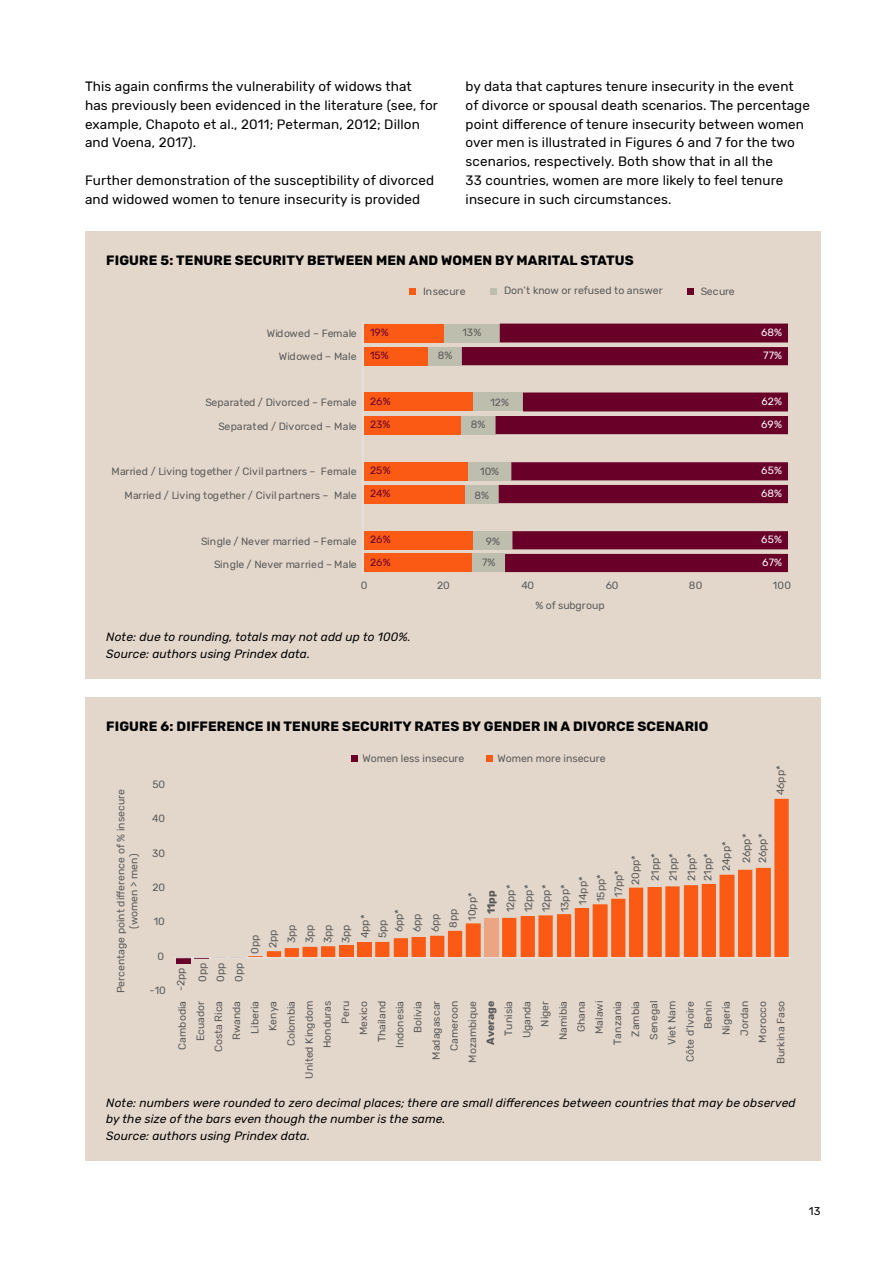
<style>
.page{position:relative;width:893px;height:1263px;background:#fff}
.page>*{position:absolute;margin:0;border:0;box-sizing:border-box;transform-origin:0 0}
.t1{font:13.5px/18.8px "Rubik";letter-spacing:.01em;color:#000}
.t2{font:700 13.5px "Rubik";letter-spacing:.01em;color:#000}
.t3{font:italic 12px/16.5px "Rubik";letter-spacing:.01em;color:#000}
.t4{font:11.25px "Rubik";color:#000}
.t5{font:10.5px/18.1px "Rubik";color:#595959}
.t6{font:10.5px "Rubik";letter-spacing:.025em;color:#595959}
.t7{font:10.5px "Rubik";letter-spacing:.01em;color:#690028}
.t8{font:10.5px "Rubik";letter-spacing:.01em;color:#fff}
.t9{font:10.5px "Rubik";letter-spacing:.02em;color:#595959}
.t10{font:700 10.5px "Rubik";color:#595959}
</style>
<div class="page">
<div style="left:85px;top:231px;width:736px;height:448px;background:#e3d7cb"></div>
<div style="left:364px;top:324px;width:80px;height:18px;background:#fa5a14"></div>
<div style="left:364px;top:347px;width:64px;height:18px;background:#fa5a14"></div>
<div style="left:364px;top:392px;width:109px;height:19px;background:#fa5a14"></div>
<div style="left:364px;top:416px;width:97px;height:18px;background:#fa5a14"></div>
<div style="left:364px;top:462px;width:104px;height:18px;background:#fa5a14"></div>
<div style="left:364px;top:485px;width:101px;height:18px;background:#fa5a14"></div>
<div style="left:364px;top:531px;width:109px;height:18px;background:#fa5a14"></div>
<div style="left:364px;top:554px;width:108px;height:18px;background:#fa5a14"></div>
<div style="left:444px;top:324px;width:56px;height:18px;background:#bebeaf"></div>
<div style="left:428px;top:347px;width:34px;height:18px;background:#bebeaf"></div>
<div style="left:461px;top:416px;width:35px;height:18px;background:#bebeaf"></div>
<svg style="left:462px;top:324px;width:326px;height:248px"></svg>
<hr style="left:362px;top:322px;width:1px;height:253px;background:#e7e6e6">
<div style="left:409px;top:288px;width:7px;height:7px;background:#fa5a14"></div>
<div style="left:490px;top:288px;width:7px;height:6px;background:#bebeaf"></div>
<div style="left:687px;top:288px;width:6px;height:7px;background:#690028"></div>
<div style="left:85px;top:697px;width:736px;height:464px;background:#e3d7cb"></div>
<svg style="left:176px;top:958px;width:15px;height:6px"></svg>
<svg style="left:194px;top:958px;width:15px;height:1px"></svg>
<svg style="left:248px;top:799px;width:541px;height:158px"></svg>
<hr style="left:174px;top:957px;width:616px;height:1px;background:#e7e6e6">
<div style="left:352px;top:755px;width:6px;height:7px;background:#690028"></div>
<div style="left:487px;top:755px;width:6px;height:7px;background:#fa5a14"></div>
<p class="t1" style="left:85px;top:77px;width:354px">This again confirms the vulnerability of widows that has previously been evidenced in the literature (see, for example, Chapoto et al., 2011; Peterman, 2012; Dillon and Voena, 2017).</p>
<p class="t1" style="left:85px;top:171px;width:351px">Further demonstration of the susceptibility of divorced and widowed women to tenure insecurity is provided</p>
<p class="t1" style="left:466px;top:77px;width:346px">by data that captures tenure insecurity in the event of divorce or spousal death scenarios. The percentage point difference of tenure insecurity between women over men is illustrated in Figures 6 and 7 for the two scenarios, respectively. Both show that in all the<br>33 countries, women are more likely to feel tenure insecure in such circumstances.</p>
<p class="t2" style="left:106px;top:253px;width:529px">FIGURE 5: TENURE SECURITY BETWEEN MEN AND WOMEN BY MARITAL STATUS</p>
<p class="t5" style="left:423px;top:282px;width:44px">Insecure</p>
<p class="t5" style="left:504px;top:282px;width:160px">Don’t know or refused to answer</p>
<p class="t5" style="left:701px;top:282px;width:35px">Secure</p>
<p class="t6" style="left:267px;top:328px;width:91px">Widowed – Female</p>
<p class="t6" style="left:279px;top:350px;width:79px">Widowed – Male</p>
<p class="t7" style="left:370px;top:326px;width:20px">19%</p>
<p class="t5" style="left:462px;top:323px;width:20px">13%</p>
<p class="t5" style="left:438px;top:347px;width:16px">8%</p>
<p class="t7" style="left:370px;top:349px;width:20px">15%</p>
<p class="t8" style="left:761px;top:326px;width:22px">68%</p>
<p class="t8" style="left:763px;top:350px;width:20px">77%</p>
<p class="t5" style="left:205px;top:394px;width:153px">Separated / Divorced – Female</p>
<p class="t7" style="left:370px;top:395px;width:22px">26%</p>
<p class="t5" style="left:491px;top:394px;width:20px">12%</p>
<p class="t8" style="left:761px;top:395px;width:22px">62%</p>
<p class="t9" style="left:218px;top:420px;width:140px">Separated / Divorced – Male</p>
<p class="t7" style="left:370px;top:418px;width:22px">23%</p>
<p class="t5" style="left:111px;top:463px;width:247px">Married / Living together / Civil partners – Female</p>
<p class="t7" style="left:370px;top:465px;width:22px">25%</p>
<p class="t5" style="left:124px;top:486px;width:234px">Married / Living together / Civil partners – Male</p>
<p class="t7" style="left:370px;top:487px;width:22px">24%</p>
<p class="t5" style="left:201px;top:532px;width:157px">Single / Never married – Female</p>
<p class="t7" style="left:370px;top:534px;width:22px">26%</p>
<p class="t5" style="left:214px;top:555px;width:144px">Single / Never married – Male</p>
<p class="t7" style="left:370px;top:556px;width:22px">26%</p>
<p class="t5" style="left:471px;top:416px;width:16px">8%</p>
<p class="t5" style="left:480px;top:463px;width:20px">10%</p>
<p class="t5" style="left:475px;top:486px;width:16px">8%</p>
<p class="t5" style="left:482px;top:531px;width:19px;line-height:21.1px;text-align:center">9%<br>7%</p>
<p class="t8" style="left:761px;top:419px;width:22px">69%</p>
<p class="t8" style="left:761px;top:465px;width:22px">65%</p>
<p class="t8" style="left:761px;top:487px;width:22px">68%</p>
<p class="t8" style="left:761px;top:534px;width:22px">65%</p>
<p class="t8" style="left:762px;top:556px;width:21px">67%</p>
<p class="t5" style="left:361px;top:576px;width:8px">0</p>
<p class="t5" style="left:437px;top:576px;width:14px">20</p>
<p class="t5" style="left:521px;top:576px;width:14px">40</p>
<p class="t5" style="left:606px;top:576px;width:14px">60</p>
<p class="t5" style="left:689px;top:576px;width:15px">80</p>
<p class="t5" style="left:773px;top:576px;width:20px">100</p>
<p class="t3" style="left:106px;top:629px;width:306px">Note: due to rounding, totals may not add up to 100%.<br>Source: authors using Prindex data.</p>
<p class="t5" style="left:535px;top:597px;width:71px">% of subgroup</p>
<p class="t2" style="left:106px;top:718px;width:604px">FIGURE 6: DIFFERENCE IN TENURE SECURITY RATES BY GENDER IN A DIVORCE SCENARIO</p>
<p class="t5" style="left:115px;top:993px;width:206px;line-height:13px;text-align:center;rotate:-90deg">Percentage point difference of % insecure (women &gt; men)</p>
<p class="t5" style="left:152px;top:776px;width:14px">50</p>
<p class="t5" style="left:152px;top:810px;width:15px">40</p>
<p class="t5" style="left:152px;top:844px;width:14px">30</p>
<p class="t5" style="left:152px;top:879px;width:14px">20</p>
<p class="t5" style="left:154px;top:913px;width:13px">10</p>
<p class="t5" style="left:157px;top:947px;width:8px">0</p>
<p class="t5" style="left:150px;top:981px;width:18px">-10</p>
<p class="t5" style="left:362px;top:749px;width:104px">Women less insecure</p>
<p class="t5" style="left:497px;top:749px;width:110px">Women more insecure</p>
<p class="t5" style="left:772px;top:795px;width:31px;rotate:-90deg">46pp*</p>
<p class="t5" style="left:246px;top:954px;width:21px;rotate:-90deg">0pp</p>
<p class="t5" style="left:264px;top:948px;width:20px;rotate:-90deg">2pp</p>
<p class="t5" style="left:283px;top:943px;width:20px;rotate:-90deg">3pp</p>
<p class="t5" style="left:301px;top:943px;width:20px;rotate:-90deg">3pp</p>
<p class="t5" style="left:319px;top:943px;width:20px;rotate:-90deg">3pp</p>
<p class="t5" style="left:337px;top:943px;width:20px;rotate:-90deg">3pp</p>
<p class="t5" style="left:356px;top:938px;width:25px;rotate:-90deg">4pp*</p>
<p class="t5" style="left:375px;top:932px;width:25px;line-height:16.4px;text-indent:-6px;rotate:-90deg">5pp<br>6pp*</p>
<p class="t5" style="left:408px;top:932px;width:25px;text-align:center;rotate:-90deg">6pp<br>6pp<br>8pp</p>
<p class="t5" style="left:170px;top:981px;width:21px;line-height:21.6px;text-indent:-10px;rotate:-90deg">-2pp<br>0pp</p>
<p class="t5" style="left:212px;top:981px;width:21px;rotate:-90deg">0pp<br>0pp</p>
<p class="t5" style="left:627px;top:885px;width:31px;rotate:-90deg">20pp*</p>
<p class="t5" style="left:646px;top:881px;width:29px;text-align:justify;rotate:-90deg">21pp* 21pp* 21pp*</p>
<p class="t5" style="left:699px;top:871px;width:31px;text-indent:-10px;rotate:-90deg">21pp*<br>24pp*</p>
<p class="t5" style="left:739px;top:863px;width:31px;line-height:15.9px;rotate:-90deg">26pp*<br>26pp*</p>
<p class="t5" style="left:464px;top:921px;width:30px;rotate:-90deg">10pp*</p>
<p class="t10" style="left:485px;top:914px;width:25px;rotate:-90deg">11pp</p>
<p class="t5" style="left:502px;top:912px;width:29px;rotate:-90deg">12pp*</p>
<p class="t5" style="left:520px;top:912px;width:29px;rotate:-90deg">12pp*</p>
<p class="t5" style="left:537px;top:912px;width:29px;rotate:-90deg">12pp*</p>
<p class="t5" style="left:556px;top:912px;width:29px;rotate:-90deg">13pp*</p>
<p class="t5" style="left:574px;top:905px;width:30px;rotate:-90deg">14pp*</p>
<p class="t5" style="left:592px;top:902px;width:29px;rotate:-90deg">15pp*</p>
<p class="t5" style="left:610px;top:897px;width:28px;rotate:-90deg">17pp*</p>
<p class="t5" style="left:173px;top:1079px;width:79px;text-align:right;rotate:-90deg">Cambodia<br>Ecuador<br>Costa Rica<br>Rwanda<br>Liberia<br>Kenya<br>Colombia<br>United Kingdom<br>Honduras<br>Peru<br>Mexico<br>Thailand<br>Indonesia<br>Bolivia<br>Madagascar<br>Cameroon<br>Mozambique</p>
<p class="t10" style="left:484px;top:1045px;width:46px;rotate:-90deg">Average</p>
<p class="t5" style="left:500px;top:1064px;width:65px;text-align:right;rotate:-90deg">Tunisia<br>Uganda<br>Niger<br>Namibia<br>Ghana<br>Malawi<br>Tanzania<br>Zambia<br>Senegal<br>Viet Nam<br>Côte d’Ivoire<br>Benin<br>Nigeria<br>Jordan<br>Morocco<br>Burkina Faso</p>
<p class="t3" style="left:106px;top:1095px;width:691px">Note: numbers were rounded to zero decimal places; there are small differences between countries that may be observed by the size of the bars even though the number is the same.<br>Source: authors using Prindex data.</p>
<p class="t4" style="left:809px;top:1205px;width:13px">13</p>
</div>
